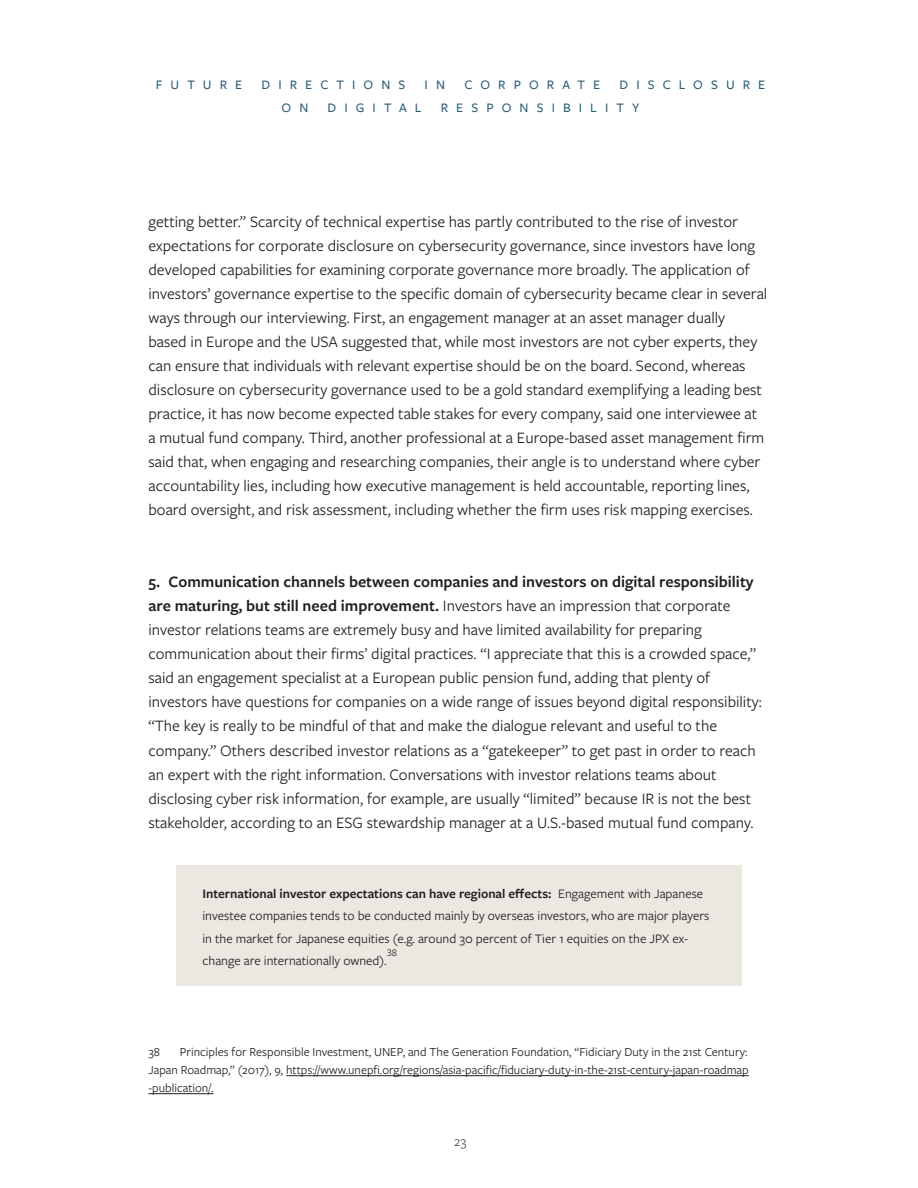
<style>
.page{position:relative;width:918px;height:1188px;background:#fff}
.page>*{position:absolute;margin:0;border:0;box-sizing:border-box;transform-origin:0 0}
.t1{font:16.5px/24px "Freight Sans Pro";color:#231f20}
.t2{font:14.25px "Freight Sans Pro";color:#55565a}
.t3{font:13.5px/22.5px "Freight Sans Pro";color:#231f20}
.t4{font:500 13.5px "Freight Sans Pro";letter-spacing:.6em;color:#275e79}
.t5{font:12.75px/18px "Freight Sans Pro";color:#231f20;text-align:justify}
.t6{font:10.5px "Freight Sans Pro";color:#231f20}
.s1{font-weight:600}
</style>
<div class="page">
<div style="left:176px;top:865px;width:566px;height:121px;background:#ece7e0"></div>
<hr style="left:286px;top:1075px;width:463px;height:1px;background:#231f20">
<hr style="left:148px;top:1093px;width:65px;height:1px;background:#231f20">
<p class="t4" style="left:156px;top:76px;width:88px">FUTURE</p>
<p class="t4" style="left:262px;top:76px;width:145px">DIRECTIONS</p>
<p class="t4" style="left:425px;top:76px;width:22px">I N</p>
<p class="t4" style="left:464px;top:76px;width:137px">CORPORATE</p>
<p class="t4" style="left:620px;top:76px;width:147px">DISCLOSURE</p>
<p class="t4" style="left:282px;top:99px;width:28px">O N</p>
<p class="t4" style="left:328px;top:99px;width:95px">DIGITAL</p>
<p class="t4" style="left:441px;top:99px;width:200px">RESPONSIBILITY</p>
<p class="t1" style="left:148px;top:209px;width:620px">getting better.” Scarcity of technical expertise has partly contributed to the rise of investor expectations for corporate disclosure on cybersecurity governance, since investors have long developed capabilities for examining corporate governance more broadly. The application of investors’ governance expertise to the specific domain of cybersecurity became clear in several ways through our interviewing. First, an engagement manager at an asset manager dually based in Europe and the USA suggested that, while most investors are not cyber experts, they can ensure that individuals with relevant expertise should be on the board. Second, whereas disclosure on cybersecurity governance used to be a gold standard exemplifying a leading best practice, it has now become expected table stakes for every company, said one interviewee at a mutual fund company. Third, another professional at a Europe-based asset management firm said that, when engaging and researching companies, their angle is to understand where cyber accountability lies, including how executive management is held accountable, reporting lines, board oversight, and risk assessment, including whether the firm uses risk mapping exercises.</p>
<p class="t1" style="left:148px;top:569px;width:615px"><span class="s1">5. Communication channels between companies and investors on digital responsibility are maturing, but still need improvement.</span> Investors have an impression that corporate investor relations teams are extremely busy and have limited availability for preparing communication about their firms’ digital practices. “I appreciate that this is a crowded space,” said an engagement specialist at a European public pension fund, adding that plenty of investors have questions for companies on a wide range of issues beyond digital responsibility: “The key is really to be mindful of that and make the dialogue relevant and useful to the company.” Others described investor relations as a “gatekeeper” to get past in order to reach an expert with the right information. Conversations with investor relations teams about disclosing cyber risk information, for example, are usually “limited” because IR is not the best stakeholder, according to an ESG stewardship manager at a U.S.-based mutual fund company.</p>
<p class="t3" style="left:202px;top:882px;width:509px"><span class="s1">International investor expectations can have regional effects:</span> Engagement with Japanese investee companies tends to be conducted mainly by overseas investors, who are major players in the market for Japanese equities (e.g. around 30 percent of Tier 1 equities on the JPX ex&shy;change are internationally owned).</p>
<p class="t6" style="left:387px;top:946px;width:12px">38</p>
<p class="t5" style="left:148px;top:1042px;width:602px;text-indent:31px">Principles for Responsible Investment, UNEP, and The Generation Foundation, “Fidiciary Duty in the 21st Century:<br>Japan Roadmap,” (2017), 9, https://www.unepfi.org/regions/asia-pacific/fiduciary-duty-in-the-21st-century-japan-roadmap -publication/.</p>
<p class="t5" style="left:148px;top:1042px;width:13px">38</p>
<p class="t2" style="left:454px;top:1132px;width:14px">23</p>
</div>
